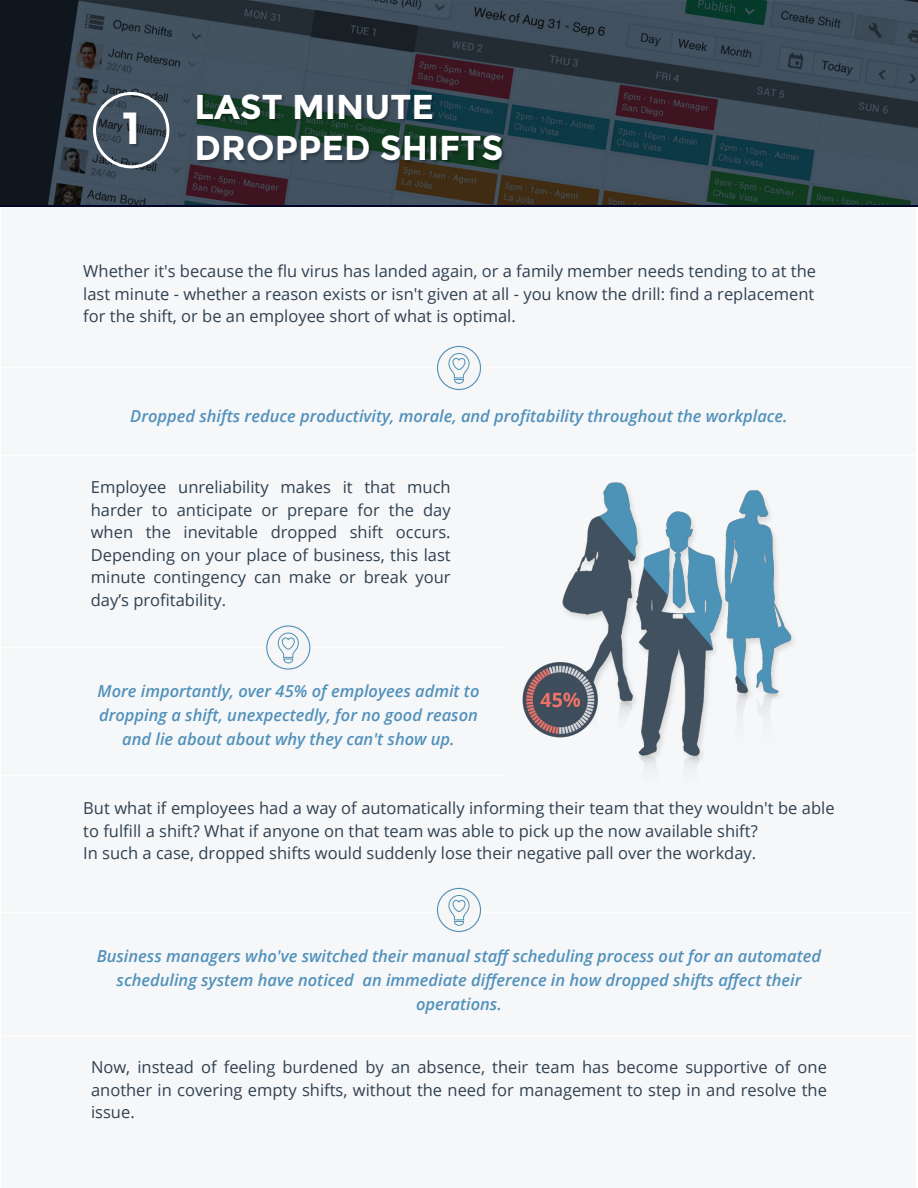
<style>
.page{position:relative;width:918px;height:1188px;background:#fff}
.page>*{position:absolute;margin:0;border:0;box-sizing:border-box;transform-origin:0 0}
.t1{font:700 45px "Montserrat";color:#fff}
.t2{font:700 34.5px/41.4px "Montserrat";color:#fff}
.t3{font:16.5px/22.5px "Open Sans";color:#2f4151;text-align:justify}
.t4{font:italic 600 16.5px/24px "Open Sans";color:#5191bc;text-align:center}
</style>
<div class="page">
<div style="left:2px;top:0;width:914px;height:1188px;background:#f6f7f8"></div>
<img style="left:0;top:0;width:918px;height:204px">
<hr style="left:0;top:367px;width:918px;height:1px;background:#fff">
<hr style="left:0;top:455px;width:918px;height:1px;background:#fff">
<hr style="left:0;top:912px;width:918px;height:1px;background:#fff">
<hr style="left:0;top:775px;width:502px;height:1px;background:#fff">
<hr style="left:0;top:647px;width:502px;height:1px;background:#fff">
<hr style="left:0;top:1035px;width:918px;height:2px;background:#fff">
<img style="left:194px;top:89px;width:315px;height:86px">
<img style="left:121px;top:104px;width:25px;height:57px">
<div style="left:93px;top:92px;width:76px;height:76px;border:3px solid #fff;border-radius:50%"></div>
<img style="left:522px;top:482px;width:272px;height:284px">
<div style="left:267px;top:626px;width:43px;height:43px;background:#f6f6f6;border-radius:50%"></div>
<div style="left:266px;top:625px;width:44px;height:45px;border:1px solid #4e91b7;border-radius:50%"></div>
<svg style="left:277px;top:632px;width:22px;height:32px"></svg>
<div style="left:437px;top:346px;width:44px;height:43px;background:#f6f6f6;border-radius:50%"></div>
<div style="left:437px;top:346px;width:44px;height:44px;border:1px solid #4e91b7;border-radius:50%"></div>
<svg style="left:448px;top:353px;width:22px;height:31px"></svg>
<div style="left:437px;top:888px;width:44px;height:43px;background:#f6f6f6;border-radius:50%"></div>
<div style="left:437px;top:888px;width:44px;height:44px;border:1px solid #4e91b7;border-radius:50%"></div>
<svg style="left:448px;top:895px;width:22px;height:31px"></svg>
<h1 class="t1" style="left:122px;top:101px;width:20px">1</h1>
<h2 class="t2" style="left:195px;top:86px;width:310px">LAST MINUTE<br>DROPPED SHIFTS</h2>
<p class="t3" style="left:83px;top:260px;width:734px">Whether it's because the flu virus has landed again, or a family member needs tending to at the last minute - whether a reason exists or isn't given at all - you know the drill: find a replacement for the shift, or be an employee short of what is optimal.</p>
<p class="t4" style="left:130px;top:404px;width:659px">Dropped shifts reduce productivity, morale, and profitability throughout the workplace.</p>
<p class="t3" style="left:91px;top:476px;width:361px">Employee unreliability makes it that much harder to anticipate or prepare for the day when the inevitable dropped shift occurs.<br>Depending on your place of business, this last minute contingency can make or break your day’s profitability.</p>
<p class="t4" style="left:98px;top:679px;width:383px">More importantly, over 45% of employees admit to dropping a shift, unexpectedly, for no good reason and lie about about why they can't show up.</p>
<p class="t3" style="left:83px;top:797px;width:753px;text-align:left">But what if employees had a way of automatically informing their team that they wouldn't be able to fulfill a shift? What if anyone on that team was able to pick up the now available shift?<br>In such a case, dropped shifts would suddenly lose their negative pall over the workday.</p>
<p class="t4" style="left:97px;top:944px;width:726px">Business managers who've switched their manual staff scheduling process out for an automated scheduling system have noticed an immediate difference in how dropped shifts affect their operations.</p>
<p class="t3" style="left:91px;top:1055px;width:737px">Now, instead of feeling burdened by an absence, their team has become supportive of one another in covering empty shifts, without the need for management to step in and resolve the issue.</p>
</div>
